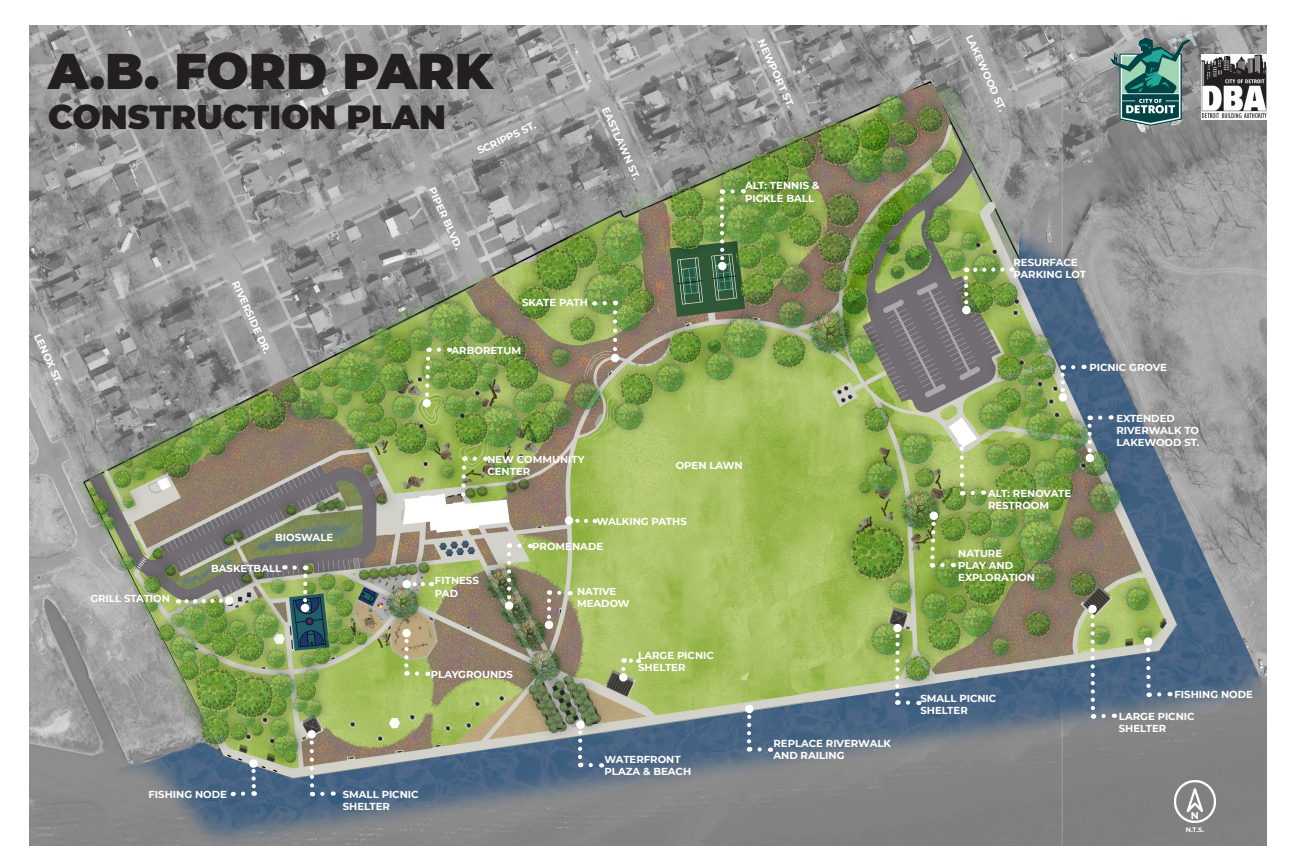
<style>
.page{position:relative;width:1296px;height:864px;background:#fff}
.page>*{position:absolute;margin:0;border:0;box-sizing:border-box;transform-origin:0 0}
.t1{font:900 50px "Montserrat";color:#231f20}
.t2{font:900 33.5px "Montserrat";color:#231f20}
.t3{font:700 10.1px/12.2px "Montserrat";color:#fff}
.t4{font:700 10.1px "Montserrat";letter-spacing:-.03em;color:#fff}
.t5{font:700 10px "Montserrat";color:#fff}
.t6{font:700 6.5px "Montserrat";color:#fff}
</style>
<div class="page">
<img style="left:30px;top:26px;width:1236px;height:820px">
<svg style="left:928px;top:514px;width:26px;height:54px"></svg>
<div style="left:930px;top:512px;width:8px;height:8px;background:#fff;border-radius:50%"></div>
<div style="left:423px;top:399px;width:8px;height:8px;background:#fff;border-radius:50%"></div>
<svg style="left:507px;top:541px;width:17px;height:67px"></svg>
<div style="left:505px;top:601px;width:8px;height:9px;background:#fff;border-radius:50%"></div>
<svg style="left:547px;top:588px;width:17px;height:39px"></svg>
<div style="left:545px;top:621px;width:8px;height:8px;background:#fff;border-radius:50%"></div>
<svg style="left:621px;top:656px;width:18px;height:23px"></svg>
<div style="left:619px;top:673px;width:9px;height:9px;background:#fff;border-radius:50%"></div>
<svg style="left:576px;top:723px;width:19px;height:46px"></svg>
<div style="left:576px;top:720px;width:9px;height:9px;background:#fff;border-radius:50%"></div>
<svg style="left:893px;top:626px;width:19px;height:81px"></svg>
<div style="left:893px;top:624px;width:9px;height:8px;background:#fff;border-radius:50%"></div>
<svg style="left:1144px;top:639px;width:27px;height:60px;background:#657b94"></svg>
<div style="left:1144px;top:637px;width:8px;height:9px;background:#fff;border-radius:50%"></div>
<svg style="left:1058px;top:363px;width:20px;height:36px"></svg>
<div style="left:1059px;top:393px;width:8px;height:9px;background:#fff;border-radius:50%"></div>
<svg style="left:718px;top:187px;width:19px;height:81px"></svg>
<div style="left:718px;top:262px;width:9px;height:8px;background:#fff;border-radius:50%"></div>
<svg style="left:284px;top:563px;width:26px;height:47px"></svg>
<div style="left:301px;top:604px;width:8px;height:8px;background:#fff;border-radius:50%"></div>
<svg style="left:178px;top:596px;width:52px;height:10px"></svg>
<div style="left:225px;top:596px;width:8px;height:9px;background:#fff;border-radius:50%"></div>
<svg style="left:402px;top:631px;width:19px;height:47px"></svg>
<div style="left:402px;top:629px;width:9px;height:8px;background:#fff;border-radius:50%"></div>
<svg style="left:594px;top:299px;width:23px;height:61px"></svg>
<div style="left:611px;top:354px;width:8px;height:8px;background:#fff;border-radius:50%"></div>
<svg style="left:571px;top:516px;width:25px;height:9px"></svg>
<div style="left:565px;top:516px;width:8px;height:9px;background:#fff;border-radius:50%"></div>
<div style="left:458px;top:508px;width:9px;height:8px;background:#fff;border-radius:50%"></div>
<svg style="left:458px;top:457px;width:17px;height:57px"></svg>
<svg style="left:423px;top:348px;width:16px;height:57px"></svg>
<svg style="left:233px;top:761px;width:25px;height:37px"></svg>
<div style="left:249px;top:759px;width:9px;height:9px;background:#fff;border-radius:50%"></div>
<svg style="left:411px;top:582px;width:12px;height:4px"></svg>
<div style="left:402px;top:580px;width:9px;height:8px;background:#fff;border-radius:50%"></div>
<img style="left:1170px;top:777px;width:50px;height:50px">
<svg style="left:1085px;top:413px;width:20px;height:47px"></svg>
<div style="left:1086px;top:454px;width:8px;height:8px;background:#fff;border-radius:50%"></div>
<svg style="left:1088px;top:607px;width:27px;height:113px;background:#809687"></svg>
<div style="left:1088px;top:605px;width:9px;height:8px;background:#fff;border-radius:50%"></div>
<svg style="left:307px;top:732px;width:27px;height:66px;background:#888989"></svg>
<div style="left:307px;top:730px;width:9px;height:9px;background:#fff;border-radius:50%"></div>
<svg style="left:962px;top:265px;width:50px;height:47px;background:#7d9d52"></svg>
<div style="left:962px;top:306px;width:9px;height:8px;background:#fff;border-radius:50%"></div>
<svg style="left:745px;top:707px;width:19px;height:47px"></svg>
<div style="left:745px;top:705px;width:9px;height:8px;background:#fff;border-radius:50%"></div>
<svg style="left:957px;top:438px;width:27px;height:59px;background:#b5c781"></svg>
<div style="left:957px;top:436px;width:9px;height:8px;background:#fff;border-radius:50%"></div>
<img style="left:1110px;top:23px;width:90px;height:103px">
<img style="left:1202px;top:55px;width:64px;height:65px">
<p class="t1" style="left:48px;top:34px;width:446px">A.B. FORD PARK</p>
<p class="t2" style="left:48px;top:92px;width:399px">CONSTRUCTION PLAN</p>
<p class="t3" style="left:475px;top:145px;width:65px;rotate:-25deg">SCRIPPS ST.</p>
<p class="t3" style="left:43px;top:331px;width:56px;rotate:66deg">LENOX ST.</p>
<p class="t3" style="left:242px;top:279px;width:80px;rotate:66deg">RIVERSIDE DR.</p>
<p class="t3" style="left:438px;top:185px;width:68px;rotate:66deg">PIPER BLVD.</p>
<p class="t4" style="left:522px;top:295px;width:67px">SKATE PATH</p>
<p class="t3" style="left:452px;top:344px;width:71px">ARBORETUM</p>
<p class="t3" style="left:611px;top:105px;width:80px;rotate:66deg">EASTLAWN ST.</p>
<p class="t3" style="left:767px;top:37px;width:75px;rotate:66deg">NEWPORT ST.</p>
<p class="t3" style="left:745px;top:179px;width:76px">ALT: TENNIS &amp;</p>
<p class="t3" style="left:745px;top:191px;width:71px">PICKLE BALL</p>
<p class="t3" style="left:487px;top:453px;width:99px">NEW COMMUNITY<br>CENTER</p>
<p class="t3" style="left:676px;top:459px;width:69px">OPEN LAWN</p>
<p class="t3" style="left:597px;top:515px;width:92px">WALKING PATHS</p>
<p class="t3" style="left:90px;top:592px;width:81px">GRILL STATION</p>
<p class="t3" style="left:275px;top:531px;width:60px">BIOSWALE</p>
<p class="t3" style="left:211px;top:562px;width:72px">BASKETBALL</p>
<p class="t3" style="left:435px;top:574px;width:45px">FITNESS</p>
<p class="t3" style="left:435px;top:586px;width:25px">PAD</p>
<p class="t3" style="left:431px;top:668px;width:84px">PLAYGROUNDS</p>
<p class="t3" style="left:532px;top:539px;width:72px">PROMENADE</p>
<p class="t3" style="left:577px;top:584px;width:41px">NATIVE</p>
<p class="t3" style="left:577px;top:597px;width:54px">MEADOW</p>
<p class="t3" style="left:638px;top:648px;width:77px">LARGE PICNIC<br>SHELTER</p>
<p class="t3" style="left:148px;top:788px;width:80px">FISHING NODE</p>
<p class="t3" style="left:343px;top:788px;width:77px">SMALL PICNIC<br>SHELTER</p>
<p class="t3" style="left:605px;top:753px;width:88px">WATERFRONT<br>PLAZA &amp; BEACH</p>
<p class="t3" style="left:773px;top:737px;width:119px">REPLACE RIVERWALK<br>AND RAILING</p>
<p class="t3" style="left:975px;top:32px;width:84px;rotate:66deg">LAKEWOOD ST.</p>
<p class="t3" style="left:1014px;top:256px;width:74px">RESURFACE<br>PARKING LOT</p>
<p class="t3" style="left:1089px;top:361px;width:79px">PICNIC GROVE</p>
<p class="t3" style="left:1116px;top:412px;width:60px">EXTENDED</p>
<p class="t3" style="left:1116px;top:424px;width:84px">RIVERWALK TO<br>LAKEWOOD ST.</p>
<p class="t3" style="left:988px;top:486px;width:85px">ALT: RENOVATE<br>RESTROOM</p>
<p class="t3" style="left:958px;top:547px;width:45px">NATURE</p>
<p class="t3" style="left:958px;top:559px;width:56px">PLAY AND</p>
<p class="t3" style="left:958px;top:571px;width:78px">EXPLORATION</p>
<p class="t3" style="left:920px;top:692px;width:77px">SMALL PICNIC<br>SHELTER</p>
<p class="t3" style="left:1174px;top:688px;width:80px">FISHING NODE</p>
<p class="t3" style="left:1119px;top:710px;width:77px">LARGE PICNIC<br>SHELTER</p>
<p class="t5" style="left:1191px;top:808px;width:10px">N</p>
<p class="t6" style="left:1186px;top:825px;width:20px">N.T.S.</p>
</div>
